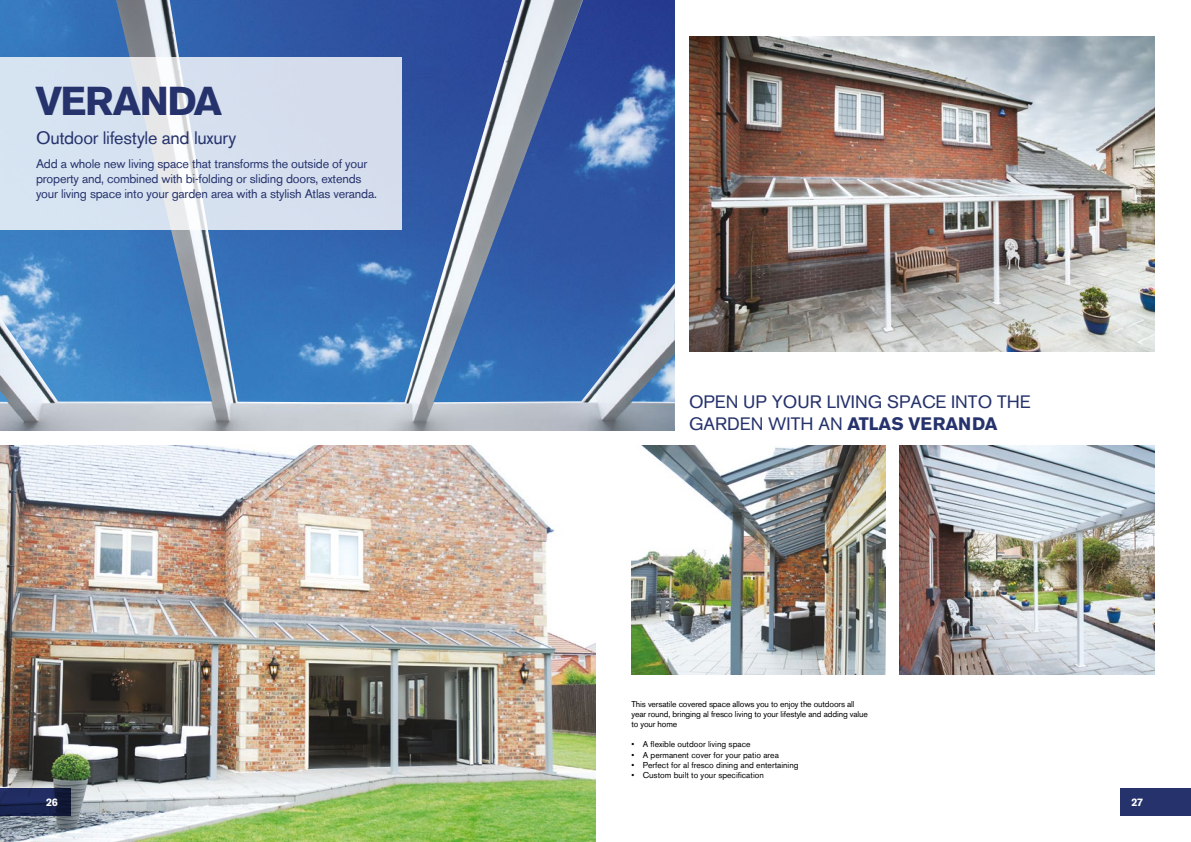
<style>
.page{position:relative;width:1191px;height:842px;background:#fff}
.page>*{position:absolute;margin:0;border:0;box-sizing:border-box;transform-origin:0 0}
.t1{font:700 40px "Akzidenz Grotesk BE";letter-spacing:-.04em;color:#25326c}
.t2{font:18px "Akzidenz Grotesk BE";letter-spacing:-.015em;color:#25326c}
.t3{font:17.9px/22px "Akzidenz Grotesk BE";color:#25326c}
.t4{font:12.5px/15px "Akzidenz Grotesk BE";letter-spacing:-.015em;color:#25326c}
.t5{font:700 10.9px "Akzidenz Grotesk BE";color:#fff}
.t6{font:8.5px/10.2px "Akzidenz Grotesk BE";letter-spacing:-.01em;color:#000}
.s1{font-weight:700}
</style>
<div class="page">
<img style="left:0;top:0;width:675px;height:431px">
<img style="left:0;top:445px;width:595px;height:397px">
<img style="left:631px;top:445px;width:254px;height:230px">
<svg style="left:0;top:788px;width:71px;height:28px;background:#192450"></svg>
<div style="left:1120px;top:788px;width:71px;height:28px;background:#25326c"></div>
<img style="left:689px;top:36px;width:466px;height:315px">
<svg style="left:0;top:57px;width:401px;height:173px;background:#d8e1ef"></svg>
<img style="left:899px;top:446px;width:256px;height:228px">
<h1 class="t1" style="left:35px;top:78px;width:188px">VERANDA</h1>
<h2 class="t2" style="left:36px;top:127px;width:202px">Outdoor lifestyle and luxury</h2>
<h3 class="t4" style="left:36px;top:156px;width:342px">Add a whole new living space that transforms the outside of your property and, combined with bi-folding or sliding doors, extends your living space into your garden area with a stylish Atlas veranda.</h3>
<h3 class="t3" style="left:689px;top:391px;width:343px">OPEN UP YOUR LIVING SPACE INTO THE<br>GARDEN WITH AN <span class="s1">ATLAS VERANDA</span></h3>
<p class="t6" style="left:631px;top:698px;width:238px">This versatile covered space allows you to enjoy the outdoors all year round, bringing al fresco living to your lifestyle and adding value to your home</p>
<p class="t6" style="left:631px;top:739px;width:120px">• A flexible outdoor living space</p>
<p class="t6" style="left:631px;top:749px;width:149px">• A permanent cover for your patio area</p>
<p class="t6" style="left:631px;top:760px;width:169px">• Perfect for al fresco dining and entertaining</p>
<p class="t6" style="left:631px;top:770px;width:134px">• Custom built to your specification</p>
<p class="t5" style="left:46px;top:796px;width:13px">26</p>
<p class="t5" style="left:1131px;top:796px;width:13px">27</p>
</div>
